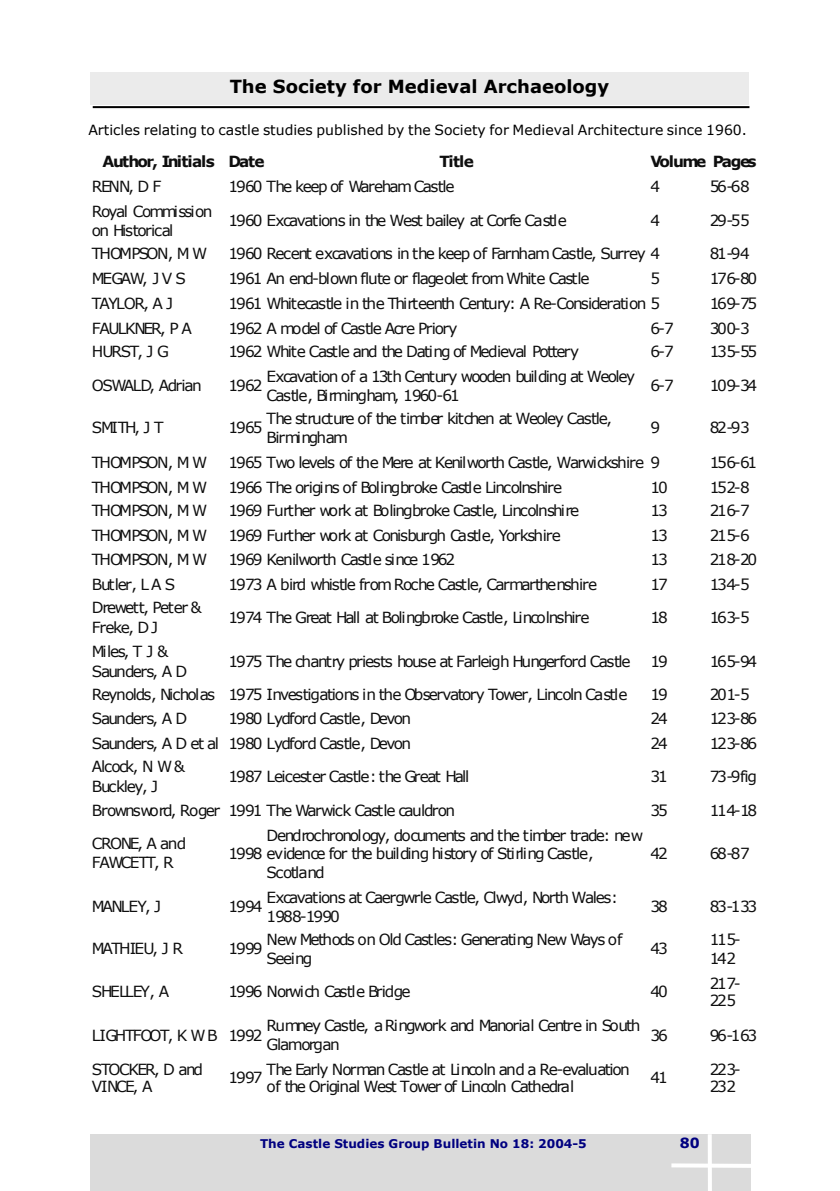
<style>
.page{position:relative;width:840px;height:1191px;background:#fff}
.page>*{position:absolute;margin:0;border:0;box-sizing:border-box;transform-origin:0 0}
.t1{font:700 18px "Verdana";color:#000}
.t2{font:15.4px/19.2px "Verdana";letter-spacing:-.1em;color:#0e0e0e}
.t3{font:700 15.4px "Verdana";letter-spacing:-.085em;color:#0e0e0e}
.t4{font:700 15.4px "Verdana";letter-spacing:-.12em;color:#0e0e0e}
.t5{font:14px "Verdana";color:#000}
.t6{font:700 14px "Verdana";color:#000080}
.t7{font:700 12px "Verdana";color:#000080}
</style>
<div class="page">
<div style="left:90px;top:72px;width:658px;height:33px;background:#ebebeb"></div>
<hr style="left:93px;top:106px;width:656px;height:2px;background:#000">
<div style="left:90px;top:1134px;width:660px;height:57px;background:#dbdbdb"></div>
<svg style="left:707px;top:1134px;width:4px;height:57px"></svg>
<svg style="left:671px;top:1163px;width:79px;height:4px"></svg>
<p class="t1" style="left:229px;top:79px;width:381px">The Society for Medieval Archaeology</p>
<p class="t5" style="left:88px;top:124px;width:659px">Articles relating to castle studies published by the Society for Medieval Architecture since 1960.</p>
<p class="t3" style="left:102px;top:155px;width:163px">Author, Initials Date</p>
<p class="t3" style="left:439px;top:155px;width:36px">Title</p>
<p class="t4" style="left:650px;top:155px;width:108px">Volume Pages</p>
<p class="t2" style="left:92px;top:178px;width:71px">RENN, D F</p>
<p class="t2" style="left:228px;top:178px;width:227px">1960 The keep of Wareham Castle</p>
<p class="t2" style="left:650px;top:178px;width:11px">4</p>
<p class="t2" style="left:709px;top:178px;width:42px">56-68</p>
<p class="t2" style="left:92px;top:203px;width:122px">Royal Commission on Historical</p>
<p class="t2" style="left:228px;top:212px;width:340px">1960 Excavations in the West bailey at Corfe Castle</p>
<p class="t2" style="left:650px;top:212px;width:11px">4</p>
<p class="t2" style="left:709px;top:212px;width:42px">29-55</p>
<p class="t2" style="left:92px;top:245px;width:117px">THOMPSON, M W</p>
<p class="t2" style="left:228px;top:245px;width:433px">1960 Recent excavations in the keep of Farnham Castle, Surrey 4</p>
<p class="t2" style="left:709px;top:245px;width:42px">81-94</p>
<p class="t2" style="left:92px;top:270px;width:95px">MEGAW, J V S</p>
<p class="t2" style="left:228px;top:270px;width:362px">1961 An end-blown flute or flageolet from White Castle</p>
<p class="t2" style="left:650px;top:270px;width:11px">5</p>
<p class="t2" style="left:709px;top:270px;width:49px">176-80</p>
<p class="t2" style="left:92px;top:295px;width:83px">TAYLOR, A J</p>
<p class="t2" style="left:228px;top:295px;width:433px">1961 Whitecastle in the Thirteenth Century: A Re-Consideration 5</p>
<p class="t2" style="left:709px;top:295px;width:49px">169-75</p>
<p class="t2" style="left:92px;top:320px;width:101px">FAULKNER, P A</p>
<p class="t2" style="left:228px;top:320px;width:230px">1962 A model of Castle Acre Priory</p>
<p class="t2" style="left:650px;top:320px;width:25px">6-7</p>
<p class="t2" style="left:709px;top:320px;width:42px">300-3</p>
<p class="t2" style="left:92px;top:343px;width:79px">HURST, J G</p>
<p class="t2" style="left:228px;top:343px;width:352px">1962 White Castle and the Dating of Medieval Pottery</p>
<p class="t2" style="left:650px;top:343px;width:25px">6-7</p>
<p class="t2" style="left:709px;top:343px;width:49px">135-55</p>
<p class="t2" style="left:92px;top:377px;width:111px">OSWALD, Adrian</p>
<p class="t2" style="left:228px;top:377px;width:35px">1962</p>
<p class="t2" style="left:266px;top:368px;width:370px">Excavation of a 13th Century wooden building at Weoley<br>Castle, Birmingham, 1960-61</p>
<p class="t2" style="left:650px;top:377px;width:25px">6-7</p>
<p class="t2" style="left:709px;top:377px;width:49px">109-34</p>
<p class="t2" style="left:92px;top:419px;width:73px">SMITH, J T</p>
<p class="t2" style="left:228px;top:419px;width:35px">1965</p>
<p class="t2" style="left:266px;top:410px;width:347px">The structure of the timber kitchen at Weoley Castle,<br>Birmingham</p>
<p class="t2" style="left:650px;top:419px;width:11px">9</p>
<p class="t2" style="left:709px;top:419px;width:42px">82-93</p>
<p class="t2" style="left:92px;top:454px;width:117px">THOMPSON, M W</p>
<p class="t2" style="left:228px;top:454px;width:433px">1965 Two levels of the Mere at Kenilworth Castle, Warwickshire 9</p>
<p class="t2" style="left:709px;top:454px;width:49px">156-61</p>
<p class="t2" style="left:92px;top:479px;width:117px">THOMPSON, M W</p>
<p class="t2" style="left:228px;top:479px;width:335px">1966 The origins of Bolingbroke Castle Lincolnshire</p>
<p class="t2" style="left:650px;top:479px;width:19px">10</p>
<p class="t2" style="left:709px;top:479px;width:42px">152-8</p>
<p class="t2" style="left:92px;top:502px;width:117px">THOMPSON, M W</p>
<p class="t2" style="left:228px;top:502px;width:352px">1969 Further work at Bolingbroke Castle, Lincolnshire</p>
<p class="t2" style="left:650px;top:502px;width:19px">13</p>
<p class="t2" style="left:709px;top:502px;width:42px">216-7</p>
<p class="t2" style="left:92px;top:526px;width:117px">THOMPSON, M W</p>
<p class="t2" style="left:228px;top:526px;width:334px">1969 Further work at Conisburgh Castle, Yorkshire</p>
<p class="t2" style="left:650px;top:526px;width:19px">13</p>
<p class="t2" style="left:709px;top:526px;width:42px">215-6</p>
<p class="t2" style="left:92px;top:551px;width:117px">THOMPSON, M W</p>
<p class="t2" style="left:228px;top:551px;width:228px">1969 Kenilworth Castle since 1962</p>
<p class="t2" style="left:650px;top:551px;width:19px">13</p>
<p class="t2" style="left:709px;top:551px;width:49px">218-20</p>
<p class="t2" style="left:92px;top:576px;width:85px">Butler, L A S</p>
<p class="t2" style="left:228px;top:576px;width:370px">1973 A bird whistle from Roche Castle, Carmarthenshire</p>
<p class="t2" style="left:650px;top:576px;width:19px">17</p>
<p class="t2" style="left:709px;top:576px;width:42px">134-5</p>
<p class="t2" style="left:92px;top:599px;width:111px">Drewett, Peter &amp;<br>Freke, D J</p>
<p class="t2" style="left:228px;top:609px;width:362px">1974 The Great Hall at Bolingbroke Castle, Lincolnshire</p>
<p class="t2" style="left:650px;top:609px;width:19px">18</p>
<p class="t2" style="left:709px;top:609px;width:42px">163-5</p>
<p class="t2" style="left:92px;top:643px;width:97px">Miles, T J &amp;<br>Saunders, A D</p>
<p class="t2" style="left:228px;top:653px;width:403px">1975 The chantry priests house at Farleigh Hungerford Castle</p>
<p class="t2" style="left:650px;top:653px;width:19px">19</p>
<p class="t2" style="left:709px;top:653px;width:49px">165-94</p>
<p class="t2" style="left:92px;top:685px;width:537px">Reynolds, Nicholas 1975 Investigations in the Observatory Tower, Lincoln Castle</p>
<p class="t2" style="left:650px;top:685px;width:19px">19</p>
<p class="t2" style="left:709px;top:685px;width:42px">201-5</p>
<p class="t2" style="left:92px;top:710px;width:97px">Saunders, A D</p>
<p class="t2" style="left:228px;top:710px;width:184px">1980 Lydford Castle, Devon</p>
<p class="t2" style="left:650px;top:710px;width:19px">24</p>
<p class="t2" style="left:709px;top:710px;width:49px">123-86</p>
<p class="t2" style="left:92px;top:735px;width:320px">Saunders, A D et al 1980 Lydford Castle, Devon</p>
<p class="t2" style="left:650px;top:735px;width:19px">24</p>
<p class="t2" style="left:709px;top:735px;width:49px">123-86</p>
<p class="t2" style="left:92px;top:758px;width:94px">Alcock, N W &amp;<br>Buckley, J</p>
<p class="t2" style="left:228px;top:768px;width:242px">1987 Leicester Castle: the Great Hall</p>
<p class="t2" style="left:650px;top:768px;width:19px">31</p>
<p class="t2" style="left:709px;top:768px;width:49px">73-9fig</p>
<p class="t2" style="left:92px;top:802px;width:364px">Brownsword, Roger 1991 The Warwick Castle cauldron</p>
<p class="t2" style="left:650px;top:802px;width:19px">35</p>
<p class="t2" style="left:709px;top:802px;width:49px">114-18</p>
<p class="t2" style="left:92px;top:835px;width:96px">CRONE, A and<br>FAWCETT, R</p>
<p class="t2" style="left:228px;top:844px;width:366px">1998 evidence for the building history of Stirling Castle,</p>
<p class="t2" style="left:266px;top:827px;width:378px">Dendrochronology, documents and the timber trade: new</p>
<p class="t2" style="left:266px;top:864px;width:60px">Scotland</p>
<p class="t2" style="left:650px;top:844px;width:19px">42</p>
<p class="t2" style="left:709px;top:844px;width:42px">68-87</p>
<p class="t2" style="left:92px;top:898px;width:71px">MANLEY, J</p>
<p class="t2" style="left:228px;top:898px;width:35px">1994</p>
<p class="t2" style="left:266px;top:888px;width:353px">Excavations at Caergwrle Castle, Clwyd, North Wales:<br>1988-1990</p>
<p class="t2" style="left:650px;top:898px;width:19px">38</p>
<p class="t2" style="left:709px;top:898px;width:49px">83-133</p>
<p class="t2" style="left:92px;top:940px;width:92px">MATHIEU, J R</p>
<p class="t2" style="left:228px;top:940px;width:35px">1999</p>
<p class="t2" style="left:266px;top:931px;width:357px">New Methods on Old Castles: Generating New Ways of<br>Seeing</p>
<p class="t2" style="left:650px;top:940px;width:19px">43</p>
<p class="t2" style="left:709px;top:931px;width:33px">115-<br>142</p>
<p class="t2" style="left:92px;top:982px;width:79px">SHELLEY, A</p>
<p class="t2" style="left:228px;top:982px;width:183px">1996 Norwich Castle Bridge</p>
<p class="t2" style="left:650px;top:982px;width:19px">40</p>
<p class="t2" style="left:709px;top:976px;width:33px;line-height:17.2px">217-<br>225</p>
<p class="t2" style="left:92px;top:1026px;width:172px">LIGHTFOOT, K W B 1992</p>
<p class="t2" style="left:266px;top:1017px;width:375px">Rumney Castle, a Ringwork and Manorial Centre in South<br>Glamorgan</p>
<p class="t2" style="left:650px;top:1026px;width:19px">36</p>
<p class="t2" style="left:709px;top:1026px;width:49px">96-163</p>
<p class="t2" style="left:92px;top:1062px;width:113px;line-height:17.2px">STOCKER, D and<br>VINCE, A</p>
<p class="t2" style="left:228px;top:1068px;width:35px">1997</p>
<p class="t2" style="left:266px;top:1062px;width:364px;line-height:17.2px">The Early Norman Castle at Lincoln and a Re-evaluation of the Original West Tower of Lincoln Cathedral</p>
<p class="t2" style="left:650px;top:1068px;width:19px">41</p>
<p class="t2" style="left:709px;top:1062px;width:33px;line-height:17.2px">223-<br>232</p>
<p class="t7" style="left:260px;top:1139px;width:328px">The Castle Studies Group Bulletin No 18: 2004-5</p>
<p class="t6" style="left:679px;top:1137px;width:21px">80</p>
</div>
